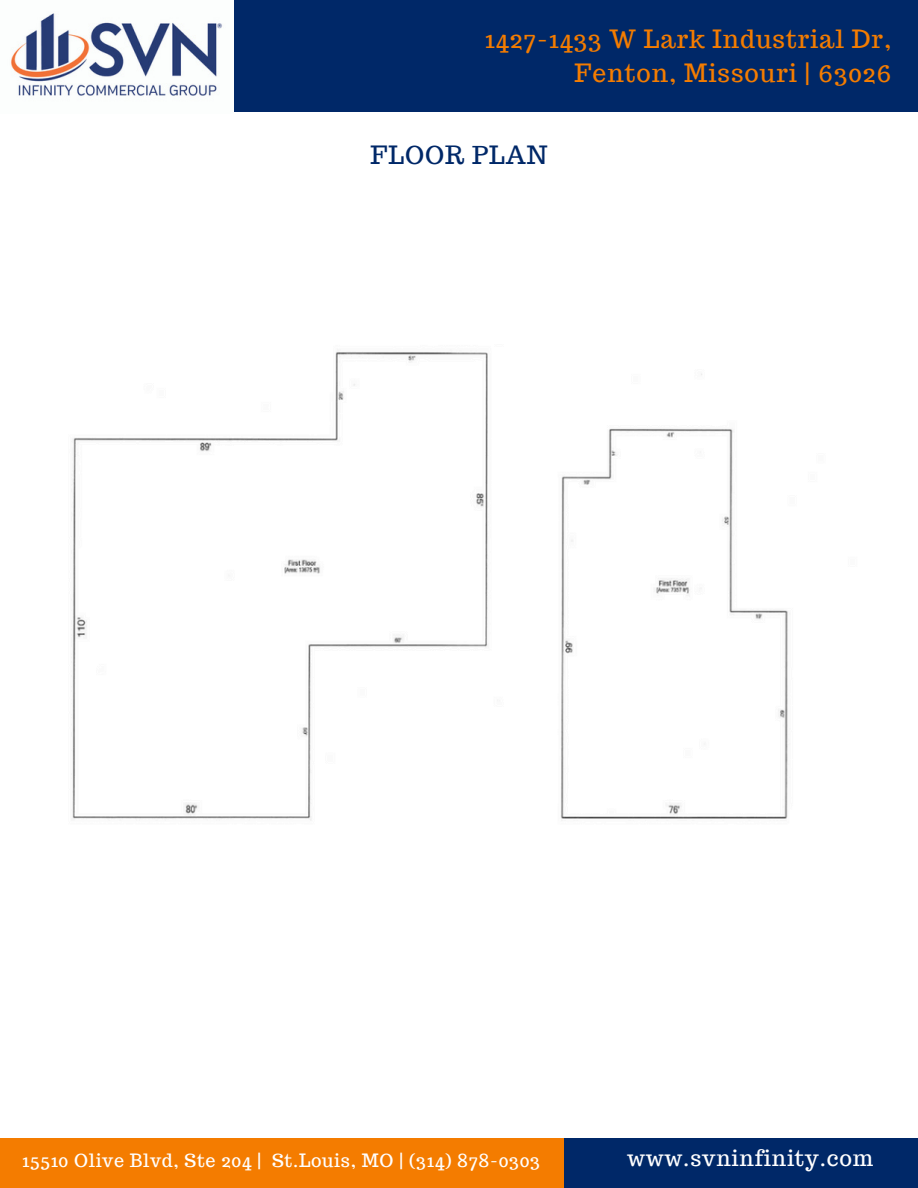
<style>
.page{position:relative;width:918px;height:1188px;background:#fff}
.page>*{position:absolute;margin:0;border:0;box-sizing:border-box;transform-origin:0 0}
.t1{font:24.6px/33.8px "Trocchi";letter-spacing:.04em;color:#f47c00;text-align:right}
.t2{font:24.6px "Trocchi";letter-spacing:.04em;color:#002868}
.t3{font:21.6px "Trocchi";letter-spacing:.04em;color:#fff}
.t4{font:18px "Trocchi";letter-spacing:.04em;color:#fff}
</style>
<div class="page">
<div style="left:0;top:0;width:918px;height:112px;background:#002868"></div>
<img style="left:0;top:0;width:234px;height:112px">
<div style="left:0;top:1138px;width:564px;height:50px;background:#f47c00"></div>
<div style="left:564px;top:1138px;width:354px;height:50px;background:#002868"></div>
<img style="left:72px;top:352px;width:716px;height:469px">
<h2 class="t1" style="left:485px;top:22px;width:408px">1427-1433 W Lark Industrial Dr,<br>Fenton, Missouri | 63026</h2>
<p class="t2" style="left:371px;top:138px;width:178px">FLOOR PLAN</p>
<h1 class="t4" style="left:22px;top:1149px;width:519px">15510 Olive Blvd, Ste 204 | St.Louis, MO | (314) 878-0303</h1>
<p class="t3" style="left:627px;top:1144px;width:248px">www.svninfinity.com</p>
</div>
